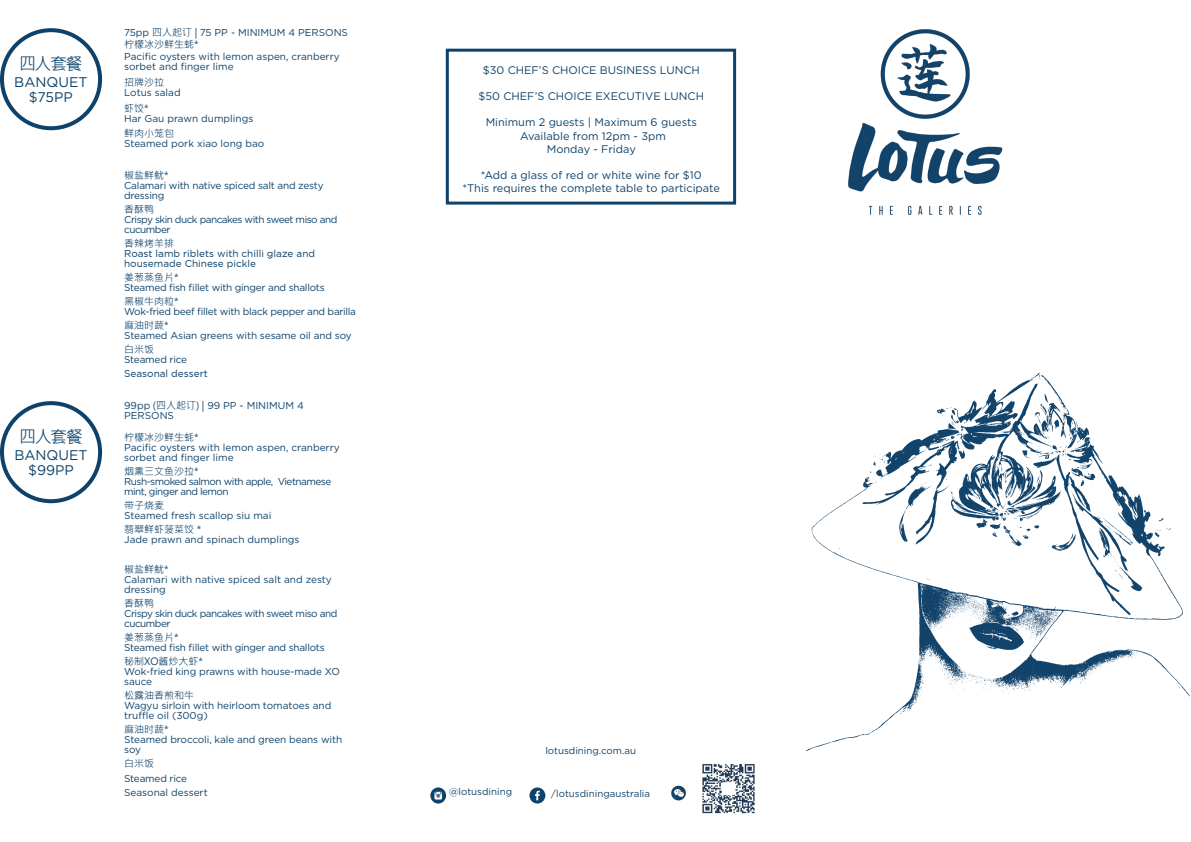
<style>
.page{position:relative;width:1191px;height:842px;background:#fff}
.page>*{position:absolute;margin:0;border:0;box-sizing:border-box;transform-origin:0 0}
.headings{font:17px "Microsoft Jheng Hei UI Regular";letter-spacing:-.09em;color:#0e426a}
.headings-2{font:14px "Gotham";color:#0e426a}
.t1{font:11px/13px "Gotham";color:#0e426a;text-align:center}
.body{font:10px/10px "Gotham";letter-spacing:-.01em;color:#0e426a}
.body-2{font:10px/10px "Gotham";letter-spacing:-.05em;color:#0e426a}
.body-3{font:10px/10px "Gotham";color:#0e426a}
.body-4{font:10px/10px "Gotham";letter-spacing:-.03em;color:#0e426a}
.BODY{font:10px "Gotham";color:#0e426a}
.body-5{font:10px "Microsoft Jheng Hei UI Regular";color:#0e426a}
.body-6{font:9.7px "Gotham";color:#0e426a}
.s1{font-family:"Microsoft Jheng Hei UI Regular"}
</style>
<div class="page">
<svg style="left:529px;top:787px;width:16px;height:16px"></svg>
<svg style="left:430px;top:787px;width:16px;height:16px"></svg>
<div style="left:0;top:28px;width:102px;height:102px;border:4px solid #0e426a;border-radius:50%"></div>
<div style="left:0;top:401px;width:102px;height:102px;border:4px solid #0e426a;border-radius:50%"></div>
<div style="left:446px;top:49px;width:290px;height:156px;border:3px solid #0e426a"></div>
<img style="left:702px;top:764px;width:53px;height:50px">
<img style="left:848px;top:29px;width:155px;height:186px">
<img style="left:807px;top:372px;width:382px;height:379px">
<img style="left:671px;top:785px;width:15px;height:16px">
<p class="headings" style="left:19px;top:53px;width:65px">四人套餐</p>
<p class="headings-2" style="left:14px;top:73px;width:75px">BANQUET</p>
<p class="headings-2" style="left:29px;top:88px;width:46px">$75PP</p>
<p class="headings" style="left:19px;top:426px;width:65px">四人套餐</p>
<p class="headings-2" style="left:14px;top:446px;width:75px">BANQUET</p>
<p class="headings-2" style="left:28px;top:461px;width:47px">$99PP</p>
<p class="BODY" style="left:124px;top:26px;width:225px">75pp <span class="s1">四人起订 |</span> 75 PP - MINIMUM 4 PERSONS</p>
<p class="body" style="left:124px;top:38px;width:217px;line-height:12px"><span class="s1">柠檬冰沙鲜生蚝*<br></span>Pacific oysters with lemon aspen, cranberry</p>
<p class="body" style="left:124px;top:61px;width:111px">sorbet and finger lime</p>
<p class="body" style="left:124px;top:77px;width:58px"><span class="s1">招牌沙拉<br></span>Lotus salad</p>
<p class="body" style="left:124px;top:103px;width:131px"><span class="s1">虾饺*<br></span>Har Gau prawn dumplings</p>
<p class="body" style="left:124px;top:128px;width:142px"><span class="s1">鲜肉小笼包<br></span>Steamed pork xiao long bao</p>
<p class="body" style="left:124px;top:170px;width:201px"><span class="s1">椒盐鲜鱿*<br></span>Calamari with native spiced salt and zesty dressing</p>
<p class="body-2" style="left:124px;top:204px;width:215px"><span class="s1">香酥鸭<br></span>Crispy skin duck pancakes with sweet miso and cucumber</p>
<p class="body-5" style="left:124px;top:237px;width:51px">香辣烤羊排</p>
<p class="body-3" style="left:124px;top:248px;width:192px">Roast lamb riblets with chilli glaze and housemade Chinese pickle</p>
<p class="body" style="left:124px;top:272px;width:202px"><span class="s1">姜葱蒸鱼片*<br></span>Steamed fish fillet with ginger and shallots</p>
<p class="body-4" style="left:124px;top:296px;width:233px"><span class="s1">黑椒牛肉粒*<br></span>Wok-fried beef fillet with black pepper and barilla</p>
<p class="body" style="left:124px;top:320px;width:229px"><span class="s1">麻油时蔬*<br></span>Steamed Asian greens with sesame oil and soy</p>
<p class="body" style="left:124px;top:344px;width:64px"><span class="s1">白米饭<br></span>Steamed rice</p>
<p class="body-3" style="left:124px;top:368px;width:85px">Seasonal dessert</p>
<p class="body" style="left:124px;top:400px;width:181px">99pp <span class="s1">(四人起订) |</span> 99 PP - MINIMUM 4<br>PERSONS</p>
<p class="body" style="left:124px;top:432px;width:217px"><span class="s1">柠檬冰沙鲜生蚝*<br></span>Pacific oysters with lemon aspen, cranberry sorbet and finger lime</p>
<p class="body-2" style="left:124px;top:466px;width:209px"><span class="s1">烟熏三文鱼沙拉*<br></span>Rush-smoked salmon with apple, Vietnamese mint, ginger and lemon</p>
<p class="body" style="left:124px;top:500px;width:149px"><span class="s1">带子烧麦<br></span>Steamed fresh scallop siu mai</p>
<p class="body" style="left:124px;top:524px;width:177px"><span class="s1">翡翠鲜虾菠菜饺 *<br></span>Jade prawn and spinach dumplings</p>
<p class="body" style="left:124px;top:564px;width:209px"><span class="s1">椒盐鲜鱿*<br></span>Calamari with native spiced salt and zesty dressing</p>
<p class="body-2" style="left:124px;top:598px;width:215px"><span class="s1">香酥鸭<br></span>Crispy skin duck pancakes with sweet miso and cucumber</p>
<p class="body" style="left:124px;top:632px;width:202px"><span class="s1">姜葱蒸鱼片*<br></span>Steamed fish fillet with ginger and shallots</p>
<p class="body" style="left:124px;top:656px;width:217px"><span class="s1">秘制XO酱炒大虾*<br></span>Wok-fried king prawns with house-made XO sauce</p>
<p class="body" style="left:124px;top:690px;width:209px"><span class="s1">松露油香煎和牛<br></span>Wagyu sirloin with heirloom tomatoes and truffle oil (300g)</p>
<p class="body" style="left:124px;top:724px;width:219px"><span class="s1">麻油时蔬*<br></span>Steamed broccoli, kale and green beans with soy</p>
<p class="body-5" style="left:124px;top:757px;width:31px">白米饭</p>
<p class="body" style="left:124px;top:773px;width:64px">Steamed rice</p>
<p class="body" style="left:124px;top:787px;width:85px">Seasonal dessert</p>
<p class="t1" style="left:483px;top:63px;width:219px">$30 CHEF’S CHOICE BUSINESS LUNCH</p>
<p class="t1" style="left:478px;top:89px;width:227px">$50 CHEF’S CHOICE EXECUTIVE LUNCH</p>
<p class="t1" style="left:485px;top:116px;width:213px">Minimum 2 guests | Maximum 6 guests</p>
<p class="t1" style="left:520px;top:129px;width:147px">Available from 12pm - 3pm</p>
<p class="t1" style="left:547px;top:142px;width:90px">Monday - Friday</p>
<p class="t1" style="left:462px;top:168px;width:259px">*Add a glass of red or white wine for $10<br>*This requires the complete table to participate</p>
<p class="body-6" style="left:545px;top:744px;width:92px">lotusdining.com.au</p>
<p class="body-6" style="left:449px;top:785px;width:65px">@lotusdining</p>
<p class="body-6" style="left:551px;top:788px;width:100px">/lotusdiningaustralia</p>
</div>
